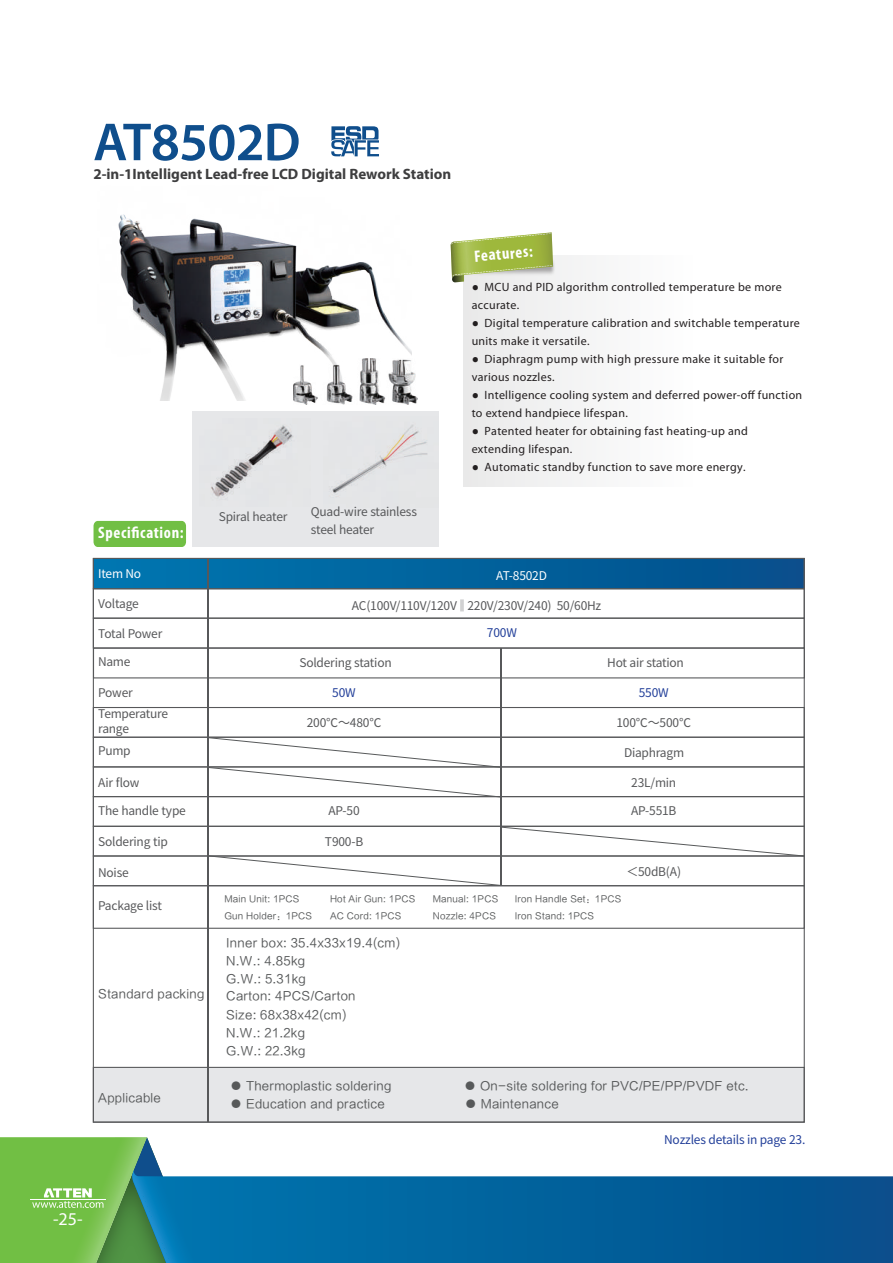
<style>
.page{position:relative;width:893px;height:1263px;background:#fff}
.page>*{position:absolute;margin:0;border:0;box-sizing:border-box;transform-origin:0 0}
.t1{font:600 54px "Myriad Pro";letter-spacing:-.015em;color:#0f4e8c}
.t2{font:18px "Myriad Pro";color:#fff}
.t3{font:700 condensed 16.5px "Myriad Pro";letter-spacing:.04em;color:#fff}
.t4{font:700 15px "Myriad Pro";color:#3e3e3f}
.t5{font:12px/18px "Myriad Pro";letter-spacing:.025em;color:#231f20}
.t6{font:12px/15px "Source Han Sans CN";letter-spacing:-.02em;color:#57585a}
.t7{font:12px/17.7px "FZLTHJW GB1 0";letter-spacing:.025em;color:#57595a}
.t8{font:12px "Source Han Sans CN";letter-spacing:-.015em;color:#223f99}
.t9{font:12px "Source Han Sans CN";letter-spacing:-.02em;color:#fff}
.t10{font:9px/17.2px "FZLTHJW GB1 0";letter-spacing:.025em;color:#57595a}
.s1{font-family:"Times New Roman"}
</style>
<div class="page">
<img style="left:294px;top:372px;width:123px;height:32px">
<div style="left:93px;top:1067px;width:711px;height:55px;background:#e6e7e9"></div>
<img style="left:118px;top:214px;width:294px;height:186px">
<svg style="left:245px;top:1176px;width:648px;height:87px"></svg>
<svg style="left:0;top:1137px;width:245px;height:126px"></svg>
<div style="left:93px;top:558px;width:711px;height:31px;background:linear-gradient(to right,#0077b0,#044f8b)"></div>
<div style="left:93px;top:588px;width:712px;height:31px;border:1px solid #57585a"></div>
<div style="left:93px;top:618px;width:712px;height:30px;border:1px solid #57585a"></div>
<div style="left:93px;top:648px;width:712px;height:30px;border:1px solid #57585a"></div>
<div style="left:93px;top:707px;width:712px;height:31px;border:1px solid #57585a"></div>
<div style="left:93px;top:766px;width:712px;height:31px;border:1px solid #57585a"></div>
<div style="left:93px;top:796px;width:712px;height:31px;border:1px solid #57585a"></div>
<div style="left:93px;top:826px;width:712px;height:30px;border:1px solid #57585a"></div>
<div style="left:93px;top:885px;width:712px;height:44px;border:1px solid #57585a"></div>
<div style="left:93px;top:1067px;width:712px;height:56px;border:1px solid #57585a"></div>
<hr style="left:207px;top:558px;width:1px;height:564px;background:#57585a">
<hr style="left:501px;top:648px;width:1px;height:238px;background:#57585a">
<svg style="left:208px;top:737px;width:293px;height:60px"></svg>
<svg style="left:208px;top:827px;width:596px;height:59px"></svg>
<svg style="left:331px;top:126px;width:48px;height:30px"></svg>
<div style="left:192px;top:411px;width:247px;height:136px;background:#e6e7e9"></div>
<img style="left:330px;top:425px;width:98px;height:68px">
<img style="left:211px;top:425px;width:83px;height:72px">
<div style="left:464px;top:256px;width:328px;height:231px;background:linear-gradient(to right,#ebebec,#fff)"></div>
<img style="left:450px;top:244px;width:122px;height:58px">
<svg style="left:451px;top:232px;width:103px;height:51px"></svg>
<div style="left:94px;top:521px;width:92px;height:26px;background:#71bf44"></div>
<h1 class="t1" style="left:93px;top:112px;width:209px">AT8502D</h1>
<p class="t4" style="left:93px;top:166px;width:359px">2-in-1Intelligent Lead-free LCD Digital Rework Station</p>
<h3 class="t3" style="left:98px;top:523px;width:87px">Specification:</h3>
<p class="t9" style="left:98px;top:567px;width:45px">Item No</p>
<p class="t6" style="left:98px;top:596px;width:42px">Voltage</p>
<p class="t6" style="left:98px;top:626px;width:66px">Total Power</p>
<p class="t6" style="left:98px;top:655px;width:34px">Name</p>
<p class="t6" style="left:98px;top:685px;width:36px">Power</p>
<p class="t6" style="left:98px;top:706px;width:72px">Temperature range</p>
<p class="t6" style="left:98px;top:743px;width:34px">Pump</p>
<p class="t6" style="left:98px;top:775px;width:43px">Air flow</p>
<p class="t6" style="left:98px;top:804px;width:89px">The handle type</p>
<p class="t6" style="left:98px;top:835px;width:71px">Soldering tip</p>
<p class="t6" style="left:98px;top:865px;width:32px">Noise</p>
<p class="t6" style="left:98px;top:899px;width:65px">Package list</p>
<p class="t7" style="left:98px;top:985px;width:108px">Standard packing</p>
<p class="t7" style="left:98px;top:1089px;width:64px">Applicable</p>
<p class="t6" style="left:219px;top:509px;width:70px">Spiral heater</p>
<p class="t6" style="left:311px;top:503px;width:108px;line-height:18px">Quad-wire stainless steel heater</p>
<h3 class="t3" style="left:474px;top:247px;width:60px;rotate:-5deg">Features:</h3>
<p class="t5" style="left:472px;top:278px;width:312px"><span class="s1">●</span> MCU and PID algorithm controlled temperature be more accurate.</p>
<p class="t5" style="left:472px;top:314px;width:330px"><span class="s1">●</span> Digital temperature calibration and switchable temperature units make it versatile.</p>
<p class="t5" style="left:472px;top:350px;width:313px"><span class="s1">●</span> Diaphragm pump with high pressure make it suitable for various nozzles.</p>
<p class="t5" style="left:472px;top:386px;width:332px"><span class="s1">●</span> Intelligence cooling system and deferred power-off function to extend handpiece lifespan.</p>
<p class="t5" style="left:472px;top:422px;width:278px"><span class="s1">●</span> Patented heater for obtaining fast heating-up and extending lifespan.</p>
<p class="t5" style="left:472px;top:458px;width:275px"><span class="s1">●</span> Automatic standby function to save more energy.</p>
<p class="t9" style="left:496px;top:569px;width:52px">AT-8502D</p>
<p class="t6" style="left:352px;top:599px;width:251px">AC(100V/110V/120V‖220V/230V/240) 50/60Hz</p>
<p class="t8" style="left:487px;top:625px;width:32px">700W</p>
<p class="t6" style="left:299px;top:655px;width:94px">Soldering station</p>
<p class="t6" style="left:607px;top:655px;width:78px">Hot air station</p>
<p class="t8" style="left:332px;top:686px;width:25px">50W</p>
<p class="t8" style="left:639px;top:686px;width:32px">550W</p>
<p class="t6" style="left:616px;top:715px;width:76px">100℃～500℃</p>
<p class="t6" style="left:307px;top:715px;width:76px">200℃～480℃</p>
<p class="t6" style="left:624px;top:745px;width:62px">Diaphragm</p>
<p class="t6" style="left:631px;top:775px;width:46px">23L/min</p>
<p class="t6" style="left:329px;top:804px;width:33px">AP-50</p>
<p class="t6" style="left:631px;top:804px;width:47px">AP-551B</p>
<p class="t6" style="left:325px;top:835px;width:40px">T900-B</p>
<p class="t6" style="left:626px;top:864px;width:56px">＜50dB(A)</p>
<p class="t10" style="left:224px;top:890px;width:89px">Main Unit: 1PCS<br>Gun Holder：1PCS</p>
<p class="t10" style="left:330px;top:890px;width:87px">Hot Air Gun: 1PCS</p>
<p class="t10" style="left:433px;top:890px;width:67px">Manual: 1PCS</p>
<p class="t10" style="left:330px;top:907px;width:73px">AC Cord: 1PCS</p>
<p class="t10" style="left:433px;top:907px;width:65px">Nozzle: 4PCS</p>
<p class="t7" style="left:226px;top:934px;width:175px">Inner box: 35.4x33x19.4(cm)<br>N.W.: 4.85kg<br>G.W.: 5.31kg</p>
<p class="t7" style="left:226px;top:988px;width:131px">Carton: 4PCS/Carton</p>
<p class="t7" style="left:226px;top:1006px;width:122px">Size: 68x38x42(cm)</p>
<p class="t7" style="left:226px;top:1023px;width:81px;line-height:18.3px">N.W.: 21.2kg<br>G.W.: 22.3kg</p>
<p class="t10" style="left:515px;top:890px;width:108px">Iron Handle Set：1PCS<br>Iron Stand: 1PCS</p>
<p class="t7" style="left:230px;top:1077px;width:163px">● Thermoplastic soldering</p>
<p class="t7" style="left:464px;top:1077px;width:286px">● On-site soldering for PVC/PE/PP/PVDF etc.</p>
<p class="t7" style="left:230px;top:1095px;width:156px">● Education and practice</p>
<p class="t7" style="left:465px;top:1095px;width:95px">● Maintenance</p>
<p class="t8" style="left:664px;top:1132px;width:143px">Nozzles details in page 23.</p>
<h2 class="t2" style="left:53px;top:1209px;width:31px">-25-</h2>
</div>
